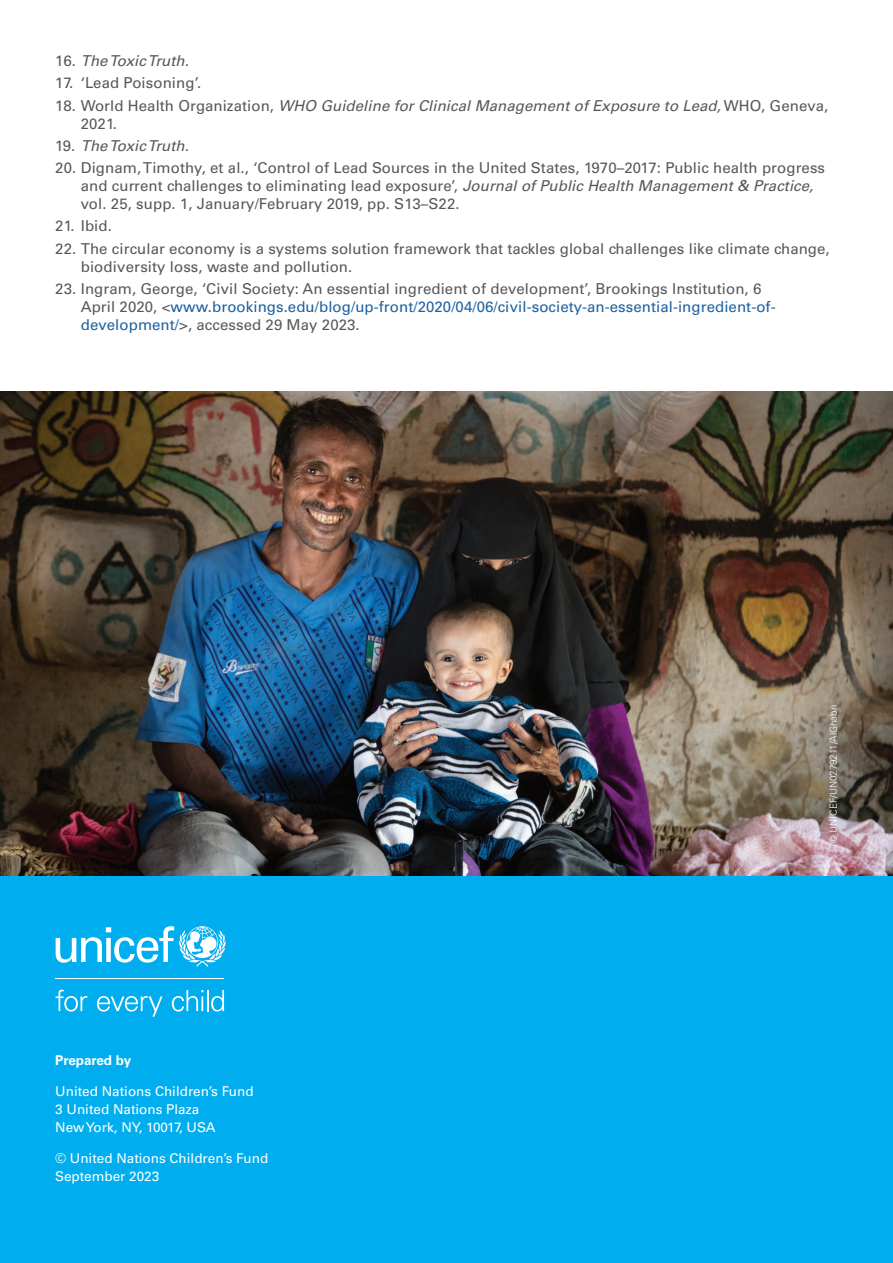
<style>
.page{position:relative;width:893px;height:1263px;background:#fff}
.page>*{position:absolute;margin:0;border:0;box-sizing:border-box;transform-origin:0 0}
.t1{font:15px/18px "Univers LT Std";letter-spacing:.005em;color:#57585a}
.t2{font:italic 15px/18px "Univers LT Std";letter-spacing:.005em;color:#57585a}
.t3{font:13.5px/18px "Univers LT Pro 55 Roman";color:#fff}
.t4{font:700 13.5px "Univers LT Pro 65";color:#fff}
.t5{font:300 9.75px "Univers LT Pro 45";color:#fff}
.s1{font-style:normal}
.s2{font-style:italic}
.s3{color:#1c61a1}
</style>
<div class="page">
<div style="left:0;top:876px;width:893px;height:387px;background:#00aeef"></div>
<svg style="left:56px;top:926px;width:170px;height:40px"></svg>
<hr style="left:56px;top:978px;width:168px;height:1px;background:#fff">
<svg style="left:56px;top:990px;width:31px;height:21px"></svg>
<svg style="left:97px;top:996px;width:65px;height:21px"></svg>
<svg style="left:172px;top:990px;width:52px;height:21px"></svg>
<img style="left:0;top:391px;width:893px;height:485px">
<p class="t2" style="left:55px;top:52px;width:135px"><span class="s1">16.</span> The Toxic Truth.</p>
<p class="t1" style="left:55px;top:74px;width:147px">17. ‘Lead Poisoning’.</p>
<p class="t2" style="left:81px;top:97px;width:749px;text-indent:-26px"><span class="s1">18. World Health Organization,</span> WHO Guideline for Clinical Management of Exposure to Lead, <span class="s1">WHO, Geneva,<br>2021.</span></p>
<p class="t2" style="left:55px;top:137px;width:135px"><span class="s1">19.</span> The Toxic Truth.</p>
<p class="t1" style="left:81px;top:159px;width:746px;text-indent:-26px">20. Dignam, Timothy, et al., ‘Control of Lead Sources in the United States, 1970–2017: Public health progress and current challenges to eliminating lead exposure’, <span class="s2">Journal of Public Health Management &amp; Practice, </span>vol. 25, supp. 1, January/February 2019, pp. S13–S22.</p>
<p class="t1" style="left:55px;top:217px;width:58px">21. Ibid.</p>
<p class="t1" style="left:81px;top:239px;width:750px;text-indent:-26px">22. The circular economy is a systems solution framework that tackles global challenges like climate change, biodiversity loss, waste and pollution.</p>
<p class="t1" style="left:81px;top:280px;width:696px;text-indent:-26px">23. Ingram, George, ‘Civil Society: An essential ingredient of development’, Brookings Institution, 6<br>April 2020, &lt;<span class="s3">www.brookings.edu/blog/up-front/2020/04/06/civil-society-an-essential-ingredient-of&shy;development/</span>&gt;, accessed 29 May 2023.</p>
<p class="t4" style="left:55px;top:1052px;width:78px">Prepared by</p>
<p class="t3" style="left:55px;top:1082px;width:200px">United Nations Children’s Fund<br>3 United Nations Plaza<br>New York, NY, 10017, USA</p>
<p class="t3" style="left:55px;top:1149px;width:214px">© United Nations Children’s Fund<br>September 2023</p>
<p class="t5" style="left:828px;top:843px;width:140px;rotate:-90deg">© UNICEF/UN0279211/AlGhabri</p>
</div>
